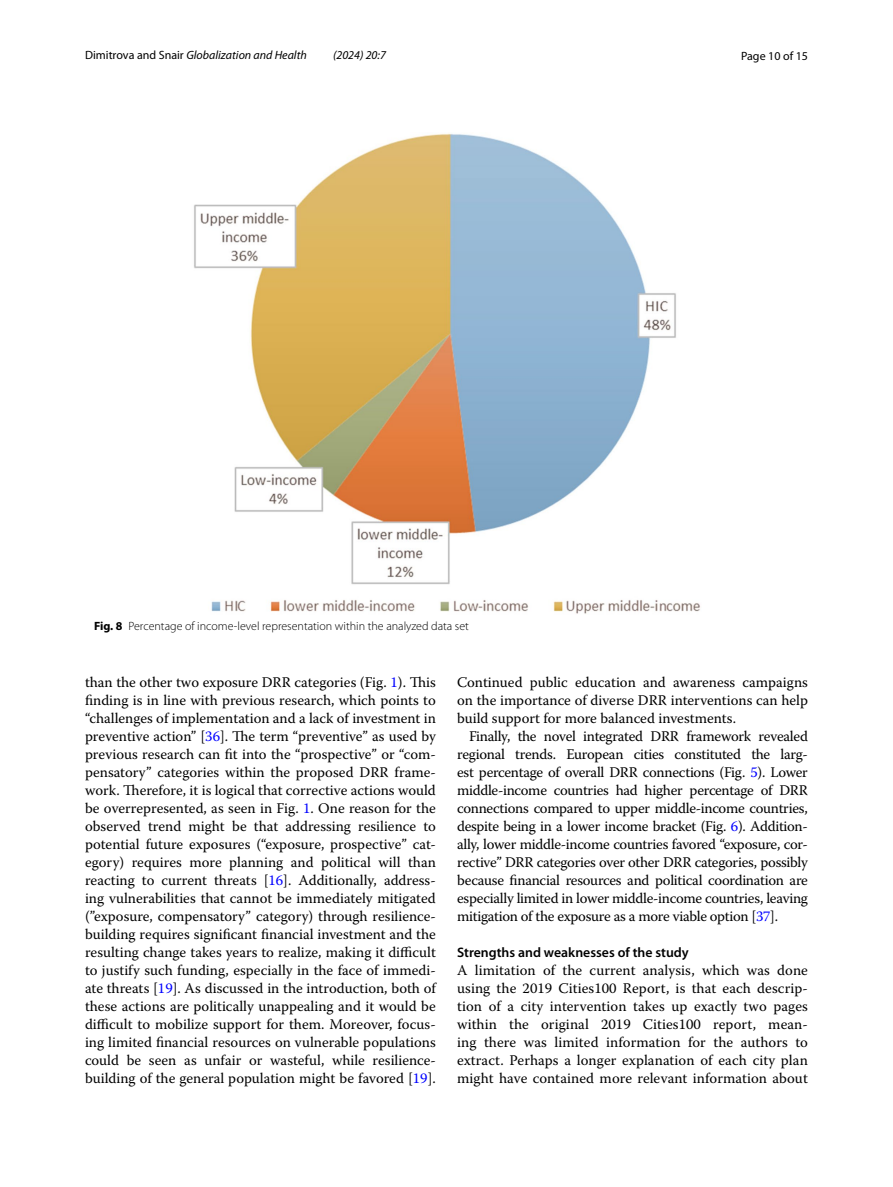
<style>
.page{position:relative;width:893px;height:1187px;background:#fff}
.page>*{position:absolute;margin:0;border:0;box-sizing:border-box;transform-origin:0 0}
.t1{font:14.7px/18px "Warnock Pro";color:#000;text-align:justify}
.t2{font:600 13.8px "Myriad Pro";color:#000}
.t3{font:300 12px "Myriad Pro";color:#000}
.t4{font:italic 12px "Myriad Pro";color:#000}
.t5{font:12px "Myriad Pro";color:#000}
.s1{font-style:normal}
.s2{font-weight:700}
.s3{color:#00f}
</style>
<div class="page">
<img style="left:194px;top:133px;width:506px;height:481px">
<p class="t4" style="left:85px;top:48px;width:223px"><span class="s1">Dimitrova and Snair</span> Globalization and Health</p>
<p class="t4" style="left:333px;top:48px;width:54px">(2024) 20:7</p>
<p class="t5" style="left:741px;top:48px;width:68px">Page 10 of 15</p>
<p class="t3" style="left:94px;top:619px;width:376px"><span class="s2">Fig. 8</span> Percentage of income-level representation within the analyzed data set</p>
<p class="t1" style="left:85px;top:672px;width:352px">than the other two exposure DRR categories (Fig. <span class="s3">1</span>). This finding is in line with previous research, which points to “challenges of implementation and a lack of investment in preventive action” [<span class="s3">36</span>]. The term “preventive” as used by previous research can fit into the “prospective” or “com&shy;pensatory” categories within the proposed DRR frame&shy;work. Therefore, it is logical that corrective actions would be overrepresented, as seen in Fig. <span class="s3">1</span>. One reason for the observed trend might be that addressing resilience to potential future exposures (“exposure, prospective” cat&shy;egory) requires more planning and political will than reacting to current threats [<span class="s3">16</span>]. Additionally, address&shy;ing vulnerabilities that cannot be immediately mitigated (”exposure, compensatory” category) through resilience&shy;building requires significant financial investment and the resulting change takes years to realize, making it difficult to justify such funding, especially in the face of immedi&shy;ate threats [<span class="s3">19</span>]. As discussed in the introduction, both of these actions are politically unappealing and it would be difficult to mobilize support for them. Moreover, focus&shy;ing limited financial resources on vulnerable populations could be seen as unfair or wasteful, while resilience&shy;building of the general population might be favored [<span class="s3">19</span>].</p>
<p class="t1" style="left:457px;top:672px;width:352px">Continued public education and awareness campaigns on the importance of diverse DRR interventions can help build support for more balanced investments.</p>
<p class="t1" style="left:457px;top:726px;width:352px;text-indent:12px">Finally, the novel integrated DRR framework revealed regional trends. European cities constituted the larg&shy;est percentage of overall DRR connections (Fig. <span class="s3">5</span>). Lower middle-income countries had higher percentage of DRR connections compared to upper middle-income countries, despite being in a lower income bracket (Fig. <span class="s3">6</span>). Addition&shy;ally, lower middle-income countries favored “exposure, cor&shy;rective” DRR categories over other DRR categories, possibly because financial resources and political coordination are especially limited in lower middle-income countries, leaving mitigation of the exposure as a more viable option [<span class="s3">37</span>].</p>
<p class="t2" style="left:457px;top:943px;width:233px">Strengths and weaknesses of the study</p>
<p class="t1" style="left:457px;top:960px;width:352px">A limitation of the current analysis, which was done using the 2019 Cities100 Report, is that each descrip&shy;tion of a city intervention takes up exactly two pages within the original 2019 Cities100 report, mean&shy;ing there was limited information for the authors to extract. Perhaps a longer explanation of each city plan might have contained more relevant information about</p>
</div>
